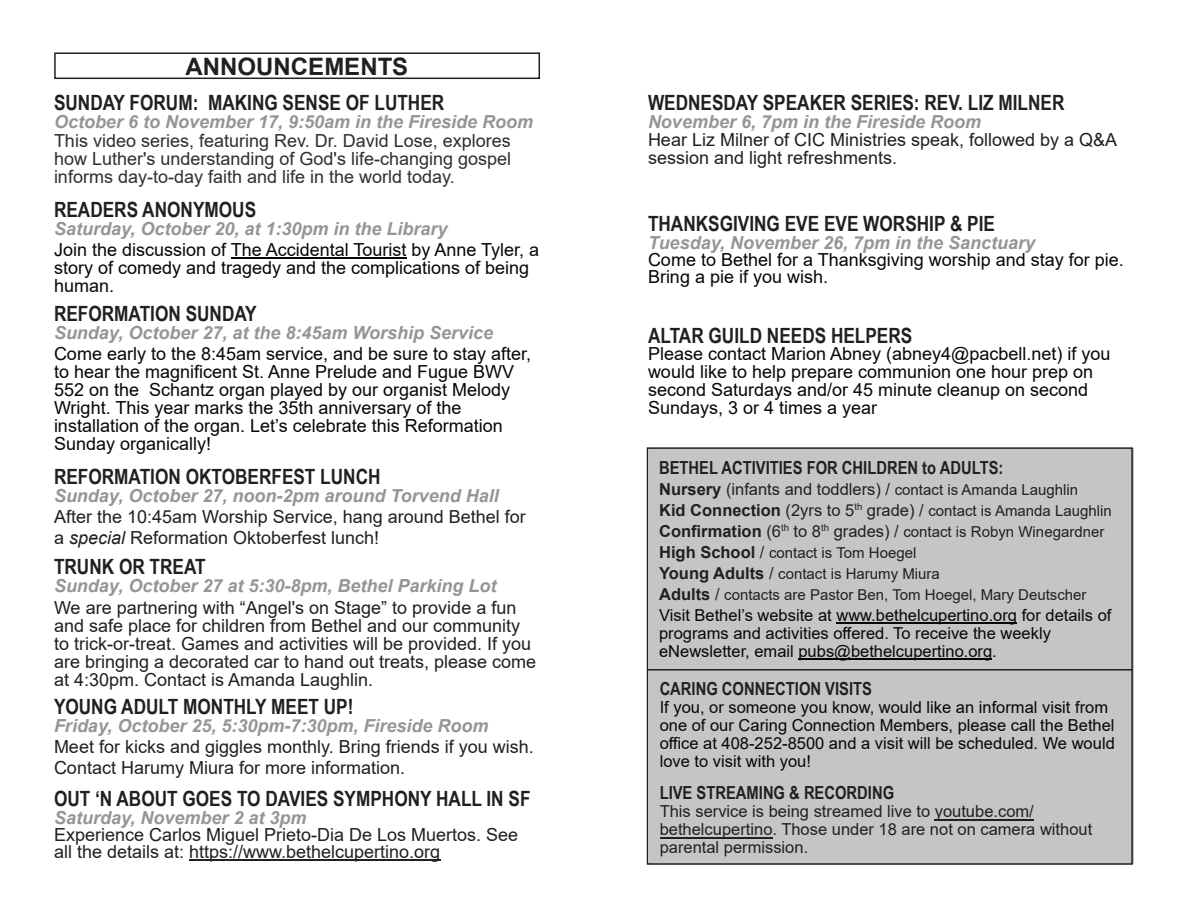
<style>
.page{position:relative;width:1188px;height:918px;background:#fff}
.page>*{position:absolute;margin:0;border:0;box-sizing:border-box;transform-origin:0 0}
.t1{font:700 24px "Arial";color:#231f20}
.t2{font:700 21px "Arial Narrow";color:#231f20}
.t3{font:18px/18px "Arial";color:#080704}
.t4{font:18px/18px "Arial";color:#231f20}
.t5{font:italic 700 18px "Arial";color:#939598}
.t6{font:18px/18px "Arial";color:#312e2d;text-align:justify}
.t7{font:700 18px "Arial Narrow";color:#231f20}
.t8{font:16.5px/18px "Arial";color:#080704}
.t9{font:16.5px/18px "Arial";color:#231f20}
.t10{font:15px/21px "Arial";color:#231f20}
.s1{font-style:italic}
.s2{font-weight:700;font-size:16.5px}
.s3{font-size:16.5px}
</style>
<div class="page">
<hr style="left:231px;top:258px;width:176px;height:1px;background:#080704">
<div style="left:649px;top:448px;width:484px;height:416px;background:#c6c5c5"></div>
<div style="left:647px;top:447px;width:486px;height:418px;border:2px solid #231f20"></div>
<hr style="left:836px;top:622px;width:181px;height:2px;background:#080704">
<hr style="left:798px;top:658px;width:194px;height:2px;background:#080704">
<hr style="left:935px;top:819px;width:99px;height:1px;background:#231f20">
<hr style="left:660px;top:837px;width:113px;height:1px;background:#231f20">
<hr style="left:648px;top:669px;width:485px;height:2px;background:#231f20">
<div style="left:54px;top:52px;width:486px;height:27px;border:2px solid #231f20"></div>
<hr style="left:189px;top:860px;width:251px;height:1px;background:#231f20">
<h1 class="t1" style="left:186px;top:58px;width:224px">ANNOUNCEMENTS</h1>
<p class="t2" style="left:54px;top:95px;width:392px">SUNDAY FORUM: MAKING SENSE OF LUTHER</p>
<p class="t5" style="left:54px;top:115px;width:481px">October 6 to November 17, 9:50am in the Fireside Room</p>
<p class="t6" style="left:54px;top:133px;width:459px">This video series, featuring Rev. Dr. David Lose, explores how Luther's understanding of God's life-changing gospel informs day-to-day faith and life in the world today.</p>
<p class="t2" style="left:54px;top:202px;width:204px">READERS ANONYMOUS</p>
<p class="t5" style="left:54px;top:222px;width:395px">Saturday, October 20, at 1:30pm in the Library</p>
<p class="t3" style="left:54px;top:242px;width:487px">Join the discussion of The Accidental Tourist by Anne Tyler, a story of comedy and tragedy and the complications of being human.</p>
<p class="t2" style="left:54px;top:305px;width:204px">REFORMATION SUNDAY</p>
<p class="t5" style="left:54px;top:326px;width:441px">Sunday, October 27, at the 8:45am Worship Service</p>
<p class="t3" style="left:54px;top:346px;width:479px">Come early to the 8:45am service, and be sure to stay after, to hear the magnificent St. Anne Prelude and Fugue BWV 552 on the Schantz organ played by our organist Melody Wright. This year marks the 35th anniversary of the installation of the organ. Let’s celebrate this Reformation Sunday organically!</p>
<p class="t2" style="left:54px;top:469px;width:328px">REFORMATION OKTOBERFEST LUNCH</p>
<p class="t5" style="left:54px;top:489px;width:446px">Sunday, October 27, noon-2pm around Torvend Hall</p>
<p class="t4" style="left:54px;top:508px;width:473px;line-height:21px">After the 10:45am Worship Service, hang around Bethel for a <span class="s1">special</span> Reformation Oktoberfest lunch!</p>
<p class="t2" style="left:54px;top:559px;width:153px">TRUNK OR TREAT</p>
<p class="t5" style="left:54px;top:579px;width:444px">Sunday, October 27 at 5:30-8pm, Bethel Parking Lot</p>
<p class="t4" style="left:54px;top:600px;width:484px">We are partnering with “Angel's on Stage” to provide a fun and safe place for children from Bethel and our community to trick-or-treat. Games and activities will be provided. If you are bringing a decorated car to hand out treats, please come at 4:30pm. Contact is Amanda Laughlin.</p>
<p class="t2" style="left:54px;top:699px;width:301px">YOUNG ADULT MONTHLY MEET UP!</p>
<p class="t5" style="left:54px;top:719px;width:436px">Friday, October 25, 5:30pm-7:30pm, Fireside Room</p>
<p class="t4" style="left:54px;top:738px;width:481px;line-height:21px">Meet for kicks and giggles monthly. Bring friends if you wish.<br>Contact Harumy Miura for more information.</p>
<p class="t2" style="left:54px;top:790px;width:478px">OUT ‘N ABOUT GOES TO DAVIES SYMPHONY HALL IN SF</p>
<p class="t5" style="left:54px;top:810px;width:254px">Saturday, November 2 at 3pm</p>
<p class="t4" style="left:54px;top:827px;width:466px;line-height:17.1px">Experience Carlos Miguel Prieto-Dia De Los Muertos. See all the details at: https://www.bethelcupertino.org</p>
<p class="t2" style="left:648px;top:95px;width:418px">WEDNESDAY SPEAKER SERIES: REV. LIZ MILNER</p>
<p class="t5" style="left:648px;top:115px;width:335px">November 6, 7pm in the Fireside Room</p>
<p class="t4" style="left:648px;top:133px;width:471px">Hear Liz Milner of CIC Ministries speak, followed by a Q&amp;A session and light refreshments.</p>
<p class="t2" style="left:648px;top:216px;width:349px">THANKSGIVING EVE EVE WORSHIP &amp; PIE</p>
<p class="t5" style="left:648px;top:236px;width:389px">Tuesday, November 26, 7pm in the Sanctuary</p>
<p class="t3" style="left:648px;top:253px;width:477px;line-height:17.1px">Come to Bethel for a Thanksgiving worship and stay for pie.<br>Bring a pie if you wish.</p>
<p class="t2" style="left:648px;top:327px;width:266px">ALTAR GUILD NEEDS HELPERS</p>
<p class="t3" style="left:648px;top:346px;width:464px">Please contact Marion Abney (abney4@pacbell.net) if you would like to help prepare communion one hour prep on second Saturdays and/or 45 minute cleanup on second Sundays, 3 or 4 times a year</p>
<p class="t7" style="left:659px;top:461px;width:346px">BETHEL ACTIVITIES FOR CHILDREN to ADULTS:</p>
<p class="t10" style="left:659px;top:480px;width:454px"><span class="s2">Nursery</span> <span class="s3">(infants and toddlers) /</span> contact is Amanda Laughlin<br><span class="s2">Kid Connection</span> <span class="s3">(2yrs to 5</span><sup>th</sup> <span class="s3">grade) /</span> contact is Amanda Laughlin <span class="s2">Confirmation</span> <span class="s3">(6</span><sup>th</sup> <span class="s3">to 8</span><sup>th</sup> <span class="s3">grades) /</span> contact is Robyn Winegardner <span class="s2">High School</span> <span class="s3">/</span> contact is Tom Hoegel<br><span class="s2">Young Adults</span> <span class="s3">/</span> contact is Harumy Miura<br><span class="s2">Adults</span> <span class="s3">/</span> contacts are Pastor Ben, Tom Hoegel, Mary Deutscher</p>
<p class="t8" style="left:659px;top:607px;width:454px">Visit Bethel’s website at www.bethelcupertino.org for details of programs and activities offered. To receive the weekly eNewsletter, email pubs@bethelcupertino.org.</p>
<p class="t7" style="left:660px;top:682px;width:214px">CARING CONNECTION VISITS</p>
<p class="t8" style="left:660px;top:700px;width:457px">If you, or someone you know, would like an informal visit from one of our Caring Connection Members, please call the Bethel office at 408-252-8500 and a visit will be scheduled. We would love to visit with you!</p>
<p class="t7" style="left:660px;top:786px;width:236px">LIVE STREAMING &amp; RECORDING</p>
<p class="t9" style="left:660px;top:804px;width:434px">This service is being streamed live to youtube.com/ bethelcupertino. Those under 18 are not on camera without parental permission.</p>
</div>
